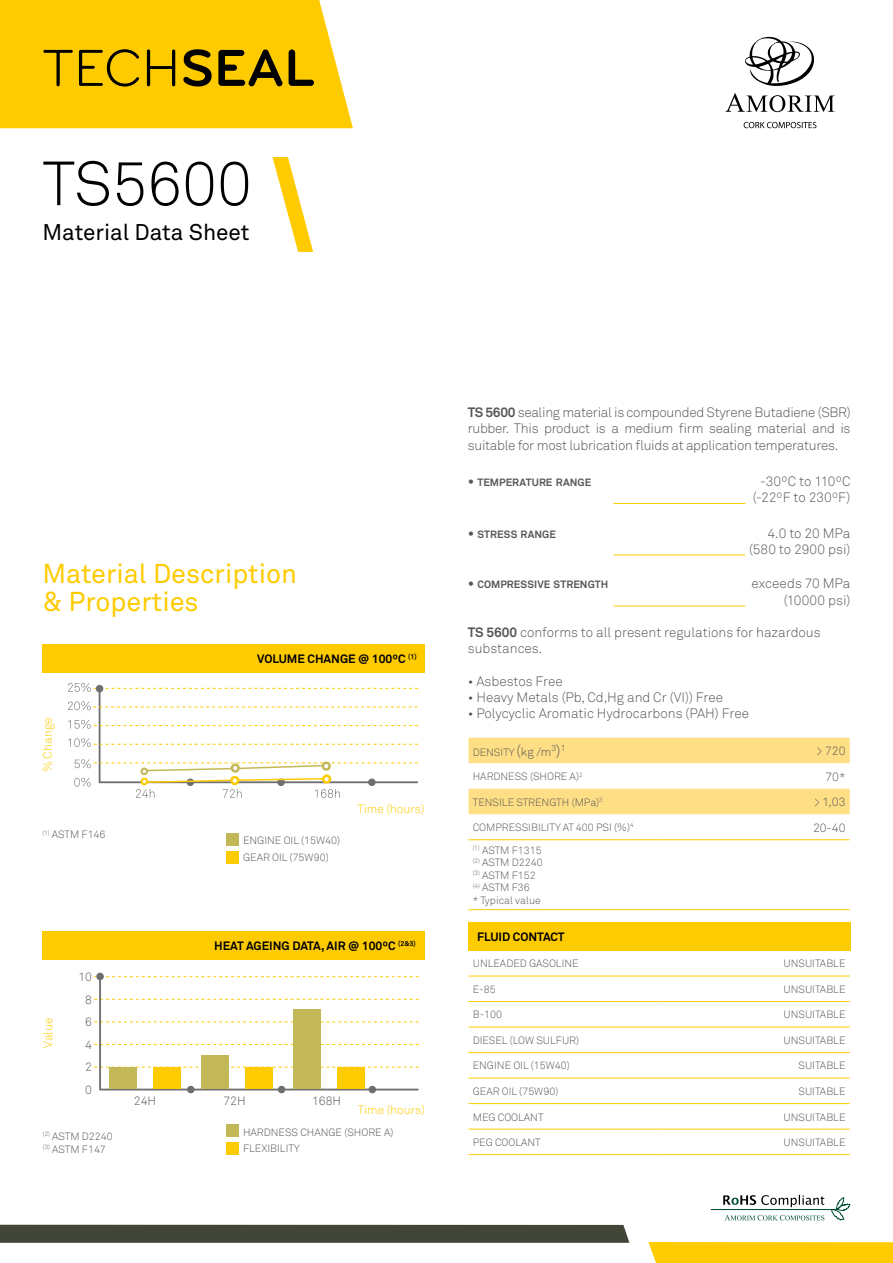
<style>
.page{position:relative;width:893px;height:1263px;background:#fff}
.page>*{position:absolute;margin:0;border:0;box-sizing:border-box;transform-origin:0 0}
.t1{font:61.5px "Akkurat Light Pro";color:#000}
.t2{font:54px "Bryant";color:#000}
.t3{font:27px/28.3px "Akkurat Pro";color:#fecb00}
.t4{font:22.5px "Akkurat Pro";color:#000}
.t5{font:13.5px/16.2px "Akkurat Light Pro";color:#575756;text-align:right}
.t6{font:700 12px "Akkurat Pro";color:#000}
.t7{font:12px/22.4px "Akkurat Light Pro";color:#575756;text-align:center}
.t8{font:12px "Akkurat Light Pro";color:#fecb00}
.t9{font:10.5px/12.6px "Akkurat Light Pro";color:#575756}
.t10{font:700 10.5px "Akkurat Pro";letter-spacing:.005em;color:#575756}
.s1{font-family:"Bryant Pro";font-weight:700}
.s2{font-family:"Akkurat Pro";font-weight:700}
.s3{font-size:15px}
.s4{font-size:12px}
</style>
<div class="page">
<svg style="left:468px;top:738px;width:382px;height:76px"></svg>
<hr style="left:468px;top:839px;width:191px;height:1px;background:#fecb00">
<hr style="left:659px;top:839px;width:191px;height:1px;background:#fecb00">
<hr style="left:468px;top:909px;width:191px;height:1px;background:#fecb00">
<hr style="left:659px;top:909px;width:191px;height:1px;background:#fecb00">
<div style="left:43px;top:931px;width:382px;height:28px;background:#fecb00"></div>
<svg style="left:723px;top:1195px;width:101px;height:12px"></svg>
<hr style="left:711px;top:1209px;width:127px;height:1px;background:#005036">
<svg style="left:830px;top:1197px;width:21px;height:24px"></svg>
<svg style="left:725px;top:1215px;width:99px;height:5px"></svg>
<hr style="left:614px;top:555px;width:131px;height:1px;background:#fecb00">
<hr style="left:614px;top:503px;width:131px;height:1px;background:#fecb00">
<hr style="left:614px;top:606px;width:131px;height:1px;background:#fecb00">
<hr style="left:468px;top:976px;width:191px;height:1px;background:#fecb00">
<hr style="left:659px;top:976px;width:191px;height:1px;background:#fecb00">
<hr style="left:468px;top:1001px;width:191px;height:1px;background:#fecb00">
<hr style="left:659px;top:1001px;width:191px;height:1px;background:#fecb00">
<hr style="left:468px;top:1027px;width:191px;height:1px;background:#fecb00">
<hr style="left:659px;top:1027px;width:191px;height:1px;background:#fecb00">
<hr style="left:468px;top:1052px;width:191px;height:1px;background:#fecb00">
<hr style="left:659px;top:1052px;width:191px;height:1px;background:#fecb00">
<hr style="left:468px;top:1078px;width:191px;height:1px;background:#fecb00">
<hr style="left:659px;top:1078px;width:191px;height:1px;background:#fecb00">
<hr style="left:468px;top:1103px;width:191px;height:1px;background:#fecb00">
<hr style="left:659px;top:1103px;width:191px;height:1px;background:#fecb00">
<hr style="left:468px;top:1129px;width:191px;height:1px;background:#fecb00">
<hr style="left:659px;top:1129px;width:191px;height:1px;background:#fecb00">
<hr style="left:468px;top:1154px;width:191px;height:1px;background:#fecb00">
<hr style="left:659px;top:1154px;width:191px;height:1px;background:#fecb00">
<div style="left:468px;top:922px;width:382px;height:28px;background:#fecb00"></div>
<div style="left:43px;top:645px;width:382px;height:28px;background:#fecb00"></div>
<svg style="left:744px;top:122px;width:72px;height:6px"></svg>
<svg style="left:745px;top:37px;width:69px;height:49px"></svg>
<svg style="left:725px;top:93px;width:110px;height:19px"></svg>
<div style="left:0;top:0;width:353px;height:128px;background:#fecb00"></div>
<svg style="left:272px;top:157px;width:41px;height:95px"></svg>
<div style="left:648px;top:1242px;width:245px;height:21px;background:#fecb00"></div>
<div style="left:0;top:1225px;width:629px;height:18px;background:#414639"></div>
<div style="left:96px;top:973px;width:8px;height:7px;background:#706f6f;border-radius:50%"></div>
<svg style="left:94px;top:975px;width:325px;height:115px"></svg>
<div style="left:369px;top:1086px;width:7px;height:7px;background:#706f6f;border-radius:50%"></div>
<div style="left:278px;top:1086px;width:7px;height:7px;background:#706f6f;border-radius:50%"></div>
<div style="left:187px;top:1086px;width:8px;height:7px;background:#706f6f;border-radius:50%"></div>
<div style="left:110px;top:1067px;width:27px;height:22px;background:#c3b858"></div>
<div style="left:201px;top:1055px;width:28px;height:34px;background:#c3b858"></div>
<div style="left:293px;top:1009px;width:28px;height:80px;background:#c3b858"></div>
<div style="left:153px;top:1067px;width:28px;height:22px;background:#fecb00"></div>
<div style="left:245px;top:1067px;width:28px;height:22px;background:#fecb00"></div>
<div style="left:337px;top:1067px;width:27px;height:22px;background:#fecb00"></div>
<div style="left:226px;top:1124px;width:13px;height:13px;background:#c3b858"></div>
<div style="left:226px;top:833px;width:13px;height:13px;background:#c3b858"></div>
<div style="left:226px;top:1142px;width:13px;height:13px;background:#fecb00"></div>
<div style="left:226px;top:851px;width:13px;height:12px;background:#fecb00"></div>
<svg style="left:68px;top:683px;width:350px;height:115px"></svg>
<h2 class="t2" style="left:42px;top:36px;width:274px">TECH<span class="s1">SEAL</span></h2>
<h1 class="t1" style="left:42px;top:147px;width:211px">TS5600</h1>
<h3 class="t4" style="left:42px;top:219px;width:209px">Material Data Sheet</h3>
<h3 class="t3" style="left:42px;top:560px;width:256px">Material Description &amp; Properties</h3>
<p class="t8" style="left:41px;top:772px;width:56px;rotate:-90deg">% Change</p>
<p class="t9" style="left:43px;top:828px;width:65px"><sup>(1)</sup> ASTM F146</p>
<p class="t8" style="left:41px;top:1048px;width:32px;rotate:-90deg">Value</p>
<p class="t7" style="left:78px;top:966px;width:15px">10<br>8<br>6<br>4<br>2<br>0</p>
<p class="t9" style="left:43px;top:1130px;width:71px"><sup>(2)</sup> ASTM D2240 <sup>(3)</sup> ASTM F147</p>
<p class="t7" style="left:134px;top:1090px;width:24px">24H</p>
<p class="t6" style="left:257px;top:652px;width:161px">VOLUME CHANGE @ 100ºC <sup>(1)</sup></p>
<p class="t9" style="left:243px;top:832px;width:99px;line-height:16.5px">ENGINE OIL (15W40)<br>GEAR OIL (75W90)</p>
<p class="t8" style="left:357px;top:802px;width:69px">Time (hours)</p>
<p class="t6" style="left:214px;top:938px;width:203px">HEAT AGEING DATA, AIR @ 100ºC <sup>(2&amp;3)</sup></p>
<p class="t7" style="left:223px;top:1090px;width:24px">72H</p>
<p class="t7" style="left:312px;top:1090px;width:31px">168H</p>
<p class="t8" style="left:358px;top:1102px;width:69px">Time (hours)</p>
<p class="t9" style="left:243px;top:1124px;width:152px;line-height:16.5px">HARDNESS CHANGE (SHORE A)<br>FLEXIBILITY</p>
<p class="t5" style="left:468px;top:405px;width:384px;text-align:justify"><span class="s2">TS 5600</span> sealing material is compounded Styrene Butadiene (SBR) rubber. This product is a medium firm sealing material and is suitable for most lubrication fluids at application temperatures.</p>
<p class="t10" style="left:468px;top:475px;width:125px"><span class="s3">•</span> TEMPERATURE RANGE</p>
<p class="t5" style="left:753px;top:473px;width:99px;text-align:center">-30ºC to 110ºC (-22ºF to 230ºF)</p>
<p class="t10" style="left:468px;top:528px;width:90px"><span class="s3">•</span> STRESS RANGE</p>
<p class="t5" style="left:749px;top:525px;width:103px">4.0 to 20 MPa (580 to 2900 psi)</p>
<p class="t10" style="left:468px;top:578px;width:142px"><span class="s3">•</span> COMPRESSIVE STRENGTH</p>
<p class="t5" style="left:751px;top:576px;width:101px">exceeds 70 MPa (10000 psi)</p>
<p class="t5" style="left:468px;top:624px;width:354px;text-align:left"><span class="s2">TS 5600</span> conforms to all present regulations for hazardous substances.</p>
<p class="t5" style="left:468px;top:673px;width:97px">• Asbestos Free</p>
<p class="t5" style="left:468px;top:689px;width:257px">• Heavy Metals (Pb, Cd,Hg and Cr (VI)) Free</p>
<p class="t5" style="left:468px;top:705px;width:283px">• Polycyclic Aromatic Hydrocarbons (PAH) Free</p>
<p class="t9" style="left:473px;top:746px;width:94px">DENSITY <span class="s3">(</span><span class="s4">kg /m</span><sup>3</sup><span class="s3">)</span><sup>1</sup></p>
<p class="t7" style="left:817px;top:740px;width:30px">&gt; 720</p>
<p class="t9" style="left:473px;top:770px;width:111px">HARDNESS (SHORE A)<sup>2</sup></p>
<p class="t7" style="left:825px;top:765px;width:22px">70*</p>
<p class="t9" style="left:473px;top:796px;width:131px">TENSILE STRENGTH (MPa)<sup>3</sup></p>
<p class="t7" style="left:814px;top:791px;width:33px">&gt; 1,03</p>
<p class="t9" style="left:473px;top:821px;width:162px">COMPRESSIBILITY AT 400 PSI (%)<sup>4</sup></p>
<p class="t7" style="left:813px;top:816px;width:34px">20-40</p>
<p class="t9" style="left:473px;top:844px;width:71px"><sup>(1)</sup> ASTM F1315 <sup>(2)</sup> ASTM D2240 <sup>(3)</sup> ASTM F152 <sup>(4)</sup> ASTM F36<br>* Typical value</p>
<p class="t6" style="left:477px;top:929px;width:89px">FLUID CONTACT</p>
<p class="t9" style="left:473px;top:957px;width:107px">UNLEADED GASOLINE</p>
<p class="t9" style="left:783px;top:957px;width:64px">UNSUITABLE</p>
<p class="t9" style="left:473px;top:983px;width:24px">E-85</p>
<p class="t9" style="left:783px;top:983px;width:64px">UNSUITABLE</p>
<p class="t9" style="left:473px;top:1009px;width:31px">B-100</p>
<p class="t9" style="left:783px;top:1009px;width:64px">UNSUITABLE</p>
<p class="t9" style="left:473px;top:1034px;width:108px">DIESEL (LOW SULFUR)</p>
<p class="t9" style="left:783px;top:1034px;width:64px">UNSUITABLE</p>
<p class="t9" style="left:473px;top:1060px;width:99px">ENGINE OIL (15W40)</p>
<p class="t9" style="left:798px;top:1060px;width:48px">SUITABLE</p>
<p class="t9" style="left:473px;top:1085px;width:87px">GEAR OIL (75W90)</p>
<p class="t9" style="left:798px;top:1085px;width:48px">SUITABLE</p>
<p class="t9" style="left:473px;top:1111px;width:72px">MEG COOLANT</p>
<p class="t9" style="left:783px;top:1111px;width:64px">UNSUITABLE</p>
<p class="t9" style="left:473px;top:1136px;width:70px">PEG COOLANT</p>
<p class="t9" style="left:783px;top:1136px;width:64px">UNSUITABLE</p>
</div>
